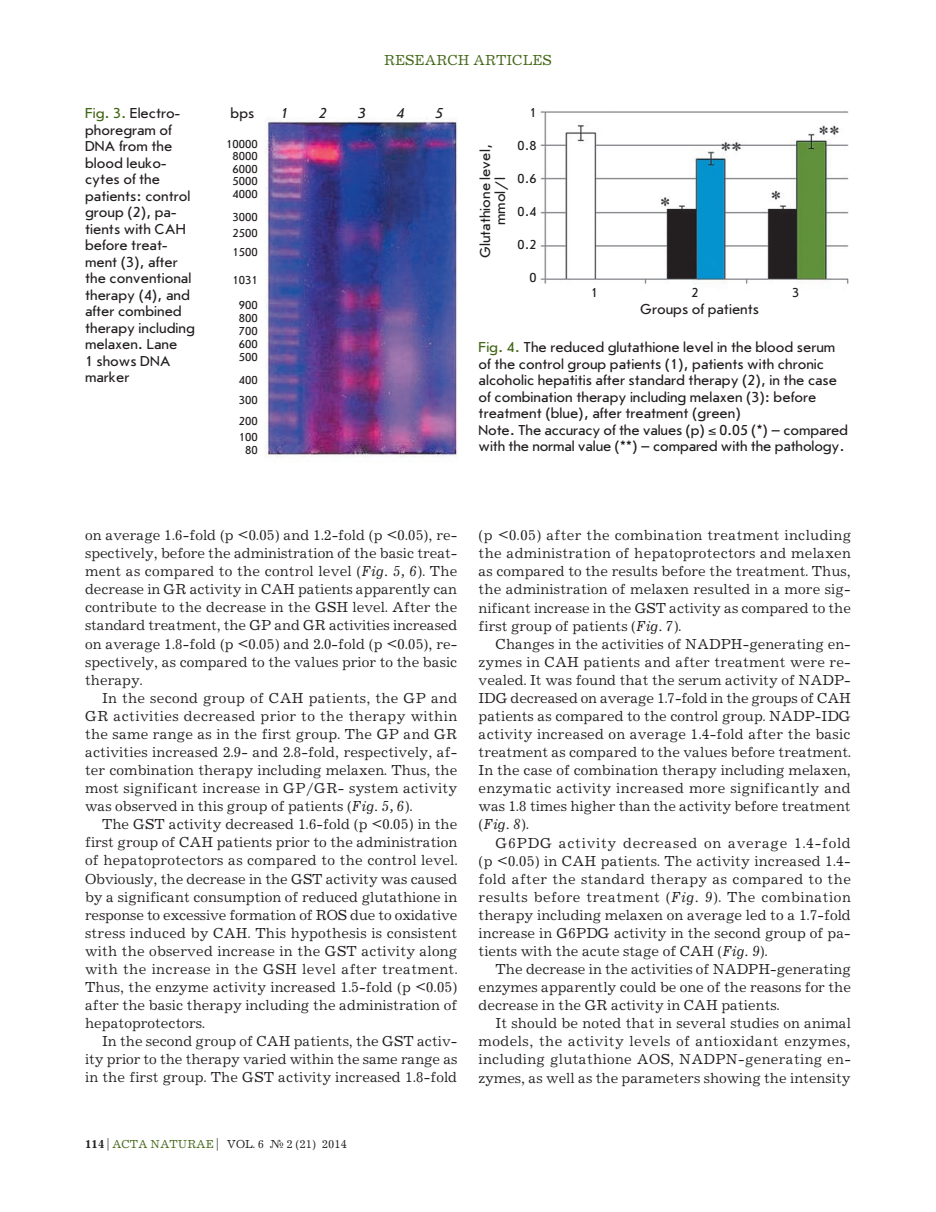
<style>
.page{position:relative;width:936px;height:1212px;background:#fff}
.page>*{position:absolute;margin:0;border:0;box-sizing:border-box;transform-origin:0 0}
.t1{font:15px/18.1px "Journal C";color:#231f20;text-align:justify}
.t2{font:15px/16.5px "Journal Sans C";color:#231f20}
.t3{font:15px "Journal C";color:#426616}
.t4{font:italic 15px "Journal Sans C";color:#231f20}
.t5{font:13.5px "Journal Sans C";color:#231f20}
.t6{font:12px/12.5px "Journal Sans C";color:#231f20}
.t7{font:12px "Journal C";color:#231f20}
.s1{color:#426616}
.s2{font-style:italic}
.s3{font-weight:700}
</style>
<div class="page">
<img style="left:265px;top:118px;width:192px;height:340px">
<img style="left:540px;top:111px;width:309px;height:173px">
<p class="t3" style="left:384px;top:52px;width:169px">RESEARCH ARTICLES</p>
<p class="t2" style="left:85px;top:105px;width:111px"><span class="s1">Fig. 3.</span> Electro&shy;phoregram of<br>DNA from the blood leuko&shy;cytes of the patients: control group (2), pa&shy;tients with CAH before treat&shy;ment (3), after the conventional therapy (4), and after combined therapy including melaxen. Lane<br>1 shows DNA marker</p>
<p class="t2" style="left:230px;top:105px;width:25px">bps</p>
<p class="t4" style="left:280px;top:105px;width:9px">1</p>
<p class="t4" style="left:319px;top:105px;width:9px">2</p>
<p class="t4" style="left:357px;top:105px;width:9px">3</p>
<p class="t4" style="left:396px;top:105px;width:10px">4</p>
<p class="t4" style="left:435px;top:105px;width:9px">5</p>
<p class="t6" style="left:226px;top:138px;width:33px;text-align:center">10000<br>8000<br>6000<br>5000<br>4000</p>
<p class="t6" style="left:232px;top:209px;width:27px;line-height:16.6px">3000<br>2500</p>
<p class="t6" style="left:232px;top:246px;width:27px">1500</p>
<p class="t6" style="left:232px;top:267px;width:27px;line-height:25.2px;text-align:center">1031<br>900</p>
<p class="t6" style="left:239px;top:312px;width:20px;line-height:13px;text-align:justify">800<br>700<br>600<br>500</p>
<p class="t6" style="left:239px;top:371px;width:20px;line-height:19.6px">400<br>300</p>
<p class="t6" style="left:239px;top:413px;width:20px;line-height:16.6px">200<br>100</p>
<p class="t6" style="left:245px;top:444px;width:14px">80</p>
<p class="t2" style="left:478px;top:258px;width:115px;line-height:15px;text-align:center;rotate:-90deg">Glutathione level, mmol/l</p>
<p class="t5" style="left:529px;top:106px;width:9px">1</p>
<p class="t5" style="left:517px;top:139px;width:20px">0.8</p>
<p class="t5" style="left:517px;top:172px;width:20px">0.6</p>
<p class="t5" style="left:517px;top:205px;width:20px">0.4</p>
<p class="t5" style="left:517px;top:238px;width:20px">0.2</p>
<p class="t5" style="left:529px;top:271px;width:9px">0</p>
<p class="t5" style="left:590px;top:285px;width:9px">1</p>
<p class="t5" style="left:691px;top:285px;width:9px">2</p>
<p class="t5" style="left:792px;top:285px;width:9px">3</p>
<p class="t2" style="left:640px;top:301px;width:120px">Groups of patients</p>
<p class="t2" style="left:478px;top:339px;width:371px"><span class="s1">Fig. 4.</span> The reduced glutathione level in the blood serum of the control group patients (1), patients with chronic alcoholic hepatitis after standard therapy (2), in the case of combination therapy including melaxen (3): before treatment (blue), after treatment (green)<br>Note. The accuracy of the values (p) ≤ 0.05 (*) – compared with the normal value (**) – compared with the pathology.</p>
<p class="t1" style="left:85px;top:527px;width:374px">on average 1.6-fold (p &lt;0.05) and 1.2-fold (p &lt;0.05), re&shy;spectively, before the administration of the basic treat&shy;ment as compared to the control level (<span class="s2">Fig. 5, 6</span>). The decrease in GR activity in CAH patients apparently can contribute to the decrease in the GSH level. After the standard treatment, the GP and GR activities increased on average 1.8-fold (p &lt;0.05) and 2.0-fold (p &lt;0.05), re&shy;spectively, as compared to the values prior to the basic therapy.</p>
<p class="t1" style="left:85px;top:689px;width:374px;text-indent:17px">In the second group of CAH patients, the GP and GR activities decreased prior to the therapy within the same range as in the first group. The GP and GR activities increased 2.9- and 2.8-fold, respectively, af&shy;ter combination therapy including melaxen. Thus, the most significant increase in GP/GR- system activity was observed in this group of patients (<span class="s2">Fig. 5, 6</span>).</p>
<p class="t1" style="left:85px;top:816px;width:374px;text-indent:17px">The GST activity decreased 1.6-fold (p &lt;0.05) in the first group of CAH patients prior to the administration of hepatoprotectors as compared to the control level.<br>Obviously, the decrease in the GST activity was caused by a significant consumption of reduced glutathione in response to excessive formation of ROS due to oxidative stress induced by CAH. This hypothesis is consistent with the observed increase in the GST activity along with the increase in the GSH level after treatment.<br>Thus, the enzyme activity increased 1.5-fold (p &lt;0.05) after the basic therapy including the administration of hepatoprotectors.</p>
<p class="t1" style="left:85px;top:1033px;width:374px;text-indent:17px">In the second group of CAH patients, the GST activ&shy;ity prior to the therapy varied within the same range as in the first group. The GST activity increased 1.8-fold</p>
<p class="t7" style="left:85px;top:1137px;width:263px"><span class="s3">114</span> | <span class="s1">Acta naturae</span> | VOL. 6 № 2 (21) 2014</p>
<p class="t1" style="left:478px;top:527px;width:374px">(p &lt;0.05) after the combination treatment including the administration of hepatoprotectors and melaxen as compared to the results before the treatment. Thus, the administration of melaxen resulted in a more sig&shy;nificant increase in the GST activity as compared to the first group of patients (<span class="s2">Fig. 7</span>).</p>
<p class="t1" style="left:478px;top:635px;width:374px;text-indent:17px">Changes in the activities of NADPH-generating en&shy;zymes in CAH patients and after treatment were re&shy;vealed. It was found that the serum activity of NADP-IDG decreased on average 1.7-fold in the groups of CAH patients as compared to the control group. NADP-IDG activity increased on average 1.4-fold after the basic treatment as compared to the values before treatment.<br>In the case of combination therapy including melaxen, enzymatic activity increased more significantly and was 1.8 times higher than the activity before treatment (<span class="s2">Fig. 8</span>).</p>
<p class="t1" style="left:478px;top:834px;width:374px;text-indent:17px">G6PDG activity decreased on average 1.4-fold (p &lt;0.05) in CAH patients. The activity increased 1.4- fold after the standard therapy as compared to the results before treatment (<span class="s2">Fig. 9</span>). The combination therapy including melaxen on average led to a 1.7-fold increase in G6PDG activity in the second group of pa&shy;tients with the acute stage of CAH (<span class="s2">Fig. 9</span>).</p>
<p class="t1" style="left:478px;top:961px;width:374px;text-indent:17px">The decrease in the activities of NADPH-generating enzymes apparently could be one of the reasons for the decrease in the GR activity in CAH patients.</p>
<p class="t1" style="left:478px;top:1015px;width:374px;text-indent:17px">It should be noted that in several studies on animal models, the activity levels of antioxidant enzymes, including glutathione AOS, NADPN-generating en&shy;zymes, as well as the parameters showing the intensity</p>
</div>
